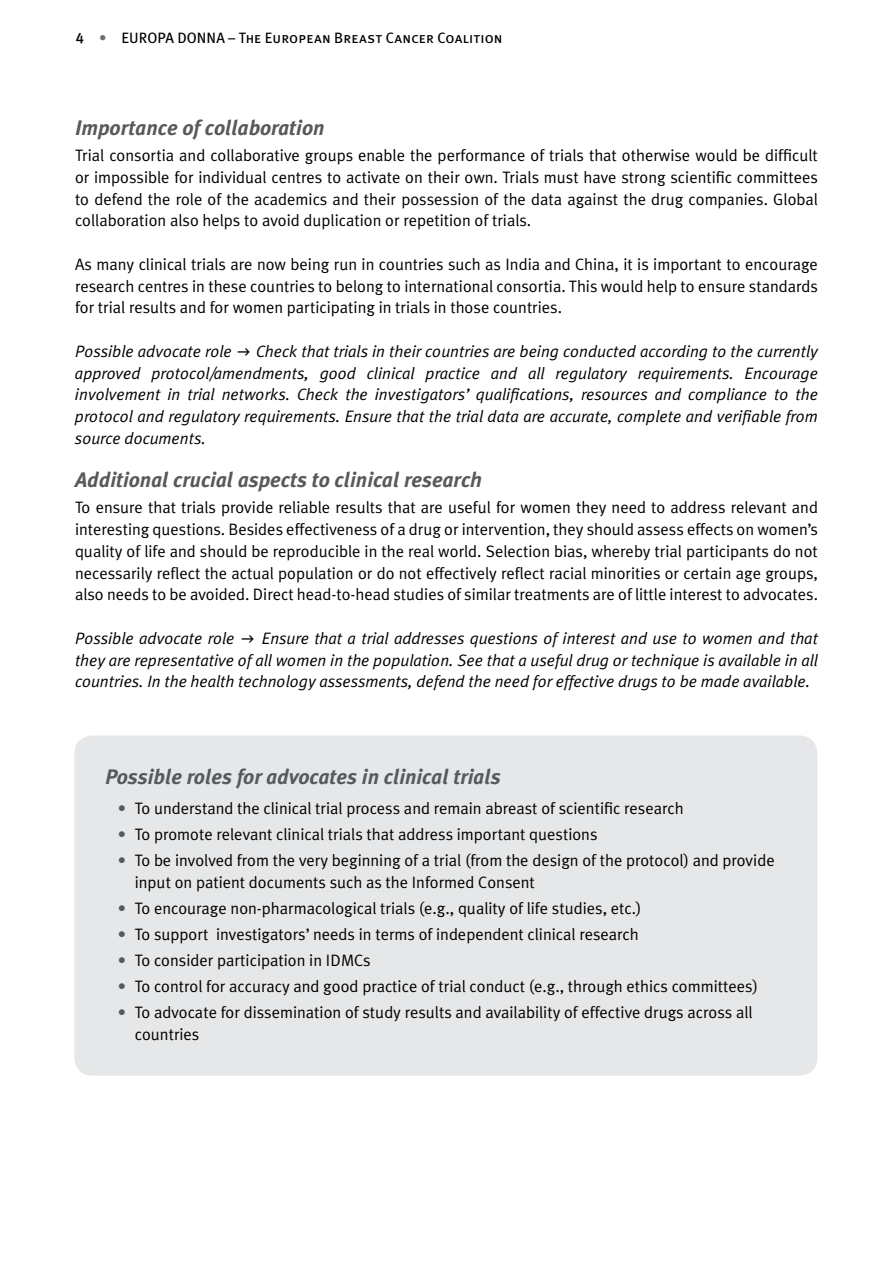
<style>
.page{position:relative;width:893px;height:1263px;background:#fff}
.page>*{position:absolute;margin:0;border:0;box-sizing:border-box;transform-origin:0 0}
.t1{font:italic 700 21px "Meta Plus";color:#58595b}
.t2{font:16.5px/21.8px "Meta Plus Normal";color:#000;text-align:justify}
.t3{font:italic 16.5px/21.8px "Meta Plus Normal";color:#000;text-align:justify}
.t4{font:15px "Meta Plus Book Caps";letter-spacing:.005em;color:#000}
.s1{font-family:"Meta Plus Medium Caps"}
.s2{font-family:"Meta Plus";font-weight:500;color:#6d6e71}
.s3{color:#58595b}
</style>
<div class="page">
<div style="left:74px;top:735px;width:743px;height:341px;background:#e6e7e8;border-radius:18px"></div>
<p class="t4" style="left:76px;top:29px;width:428px"><span class="s1">4</span> <span class="s2">•</span> EUROPA DONNA – The European Breast Cancer Coalition</p>
<p class="t1" style="left:75px;top:116px;width:251px">Importance of collaboration</p>
<p class="t2" style="left:75px;top:144px;width:744px">Trial consortia and collaborative groups enable the performance of trials that otherwise would be difficult or impossible for individual centres to activate on their own. Trials must have strong scientific committees to defend the role of the academics and their possession of the data against the drug companies. Global collaboration also helps to avoid duplication or repetition of trials.</p>
<p class="t2" style="left:75px;top:253px;width:744px">As many clinical trials are now being run in countries such as India and China, it is important to encourage research centres in these countries to belong to international consortia. This would help to ensure standards for trial results and for women participating in trials in those countries.</p>
<p class="t3" style="left:75px;top:340px;width:158px">Possible advocate role</p>
<p class="t3" style="left:75px;top:340px;width:744px;text-indent:181px">Check that trials in their countries are being conducted according to the currently approved protocol/amendments, good clinical practice and all regulatory requirements. Encourage involvement in trial networks. Check the investigators’ qualifications, resources and compliance to the protocol and regulatory requirements. Ensure that the trial data are accurate, complete and verifiable from source documents.</p>
<p class="t1" style="left:75px;top:468px;width:408px">Additional crucial aspects to clinical research</p>
<p class="t2" style="left:75px;top:497px;width:744px">To ensure that trials provide reliable results that are useful for women they need to address relevant and interesting questions. Besides effectiveness of a drug or intervention, they should assess effects on women’s quality of life and should be reproducible in the real world. Selection bias, whereby trial participants do not necessarily reflect the actual population or do not effectively reflect racial minorities or certain age groups, also needs to be avoided. Direct head-to-head studies of similar treatments are of little interest to advocates.</p>
<p class="t3" style="left:75px;top:627px;width:161px">Possible advocate role</p>
<p class="t3" style="left:75px;top:627px;width:744px;text-indent:187px">Ensure that a trial addresses questions of interest and use to women and that they are representative of all women in the population. See that a useful drug or technique is available in all countries. In the health technology assessments, defend the need for effective drugs to be made available.</p>
<p class="t1" style="left:105px;top:765px;width:397px">Possible roles for advocates in clinical trials</p>
<p class="t2" style="left:118px;top:797px;width:567px"><span class="s3">•</span> To understand the clinical trial process and remain abreast of scientific research</p>
<p class="t2" style="left:118px;top:823px;width:481px"><span class="s3">•</span> To promote relevant clinical trials that address important questions</p>
<p class="t2" style="left:135px;top:850px;width:641px;text-indent:-17px"><span class="s3">•</span> To be involved from the very beginning of a trial (from the design of the protocol) and provide input on patient documents such as the Informed Consent</p>
<p class="t2" style="left:118px;top:897px;width:525px"><span class="s3">•</span> To encourage non-pharmacological trials (e.g., quality of life studies, etc.)</p>
<p class="t2" style="left:118px;top:923px;width:523px"><span class="s3">•</span> To support investigators’ needs in terms of independent clinical research</p>
<p class="t2" style="left:118px;top:949px;width:254px"><span class="s3">•</span> To consider participation in IDMCs</p>
<p class="t2" style="left:118px;top:975px;width:642px"><span class="s3">•</span> To control for accuracy and good practice of trial conduct (e.g., through ethics committees)</p>
<p class="t2" style="left:135px;top:1001px;width:619px;text-indent:-17px"><span class="s3">•</span> To advocate for dissemination of study results and availability of effective drugs across all countries</p>
</div>
